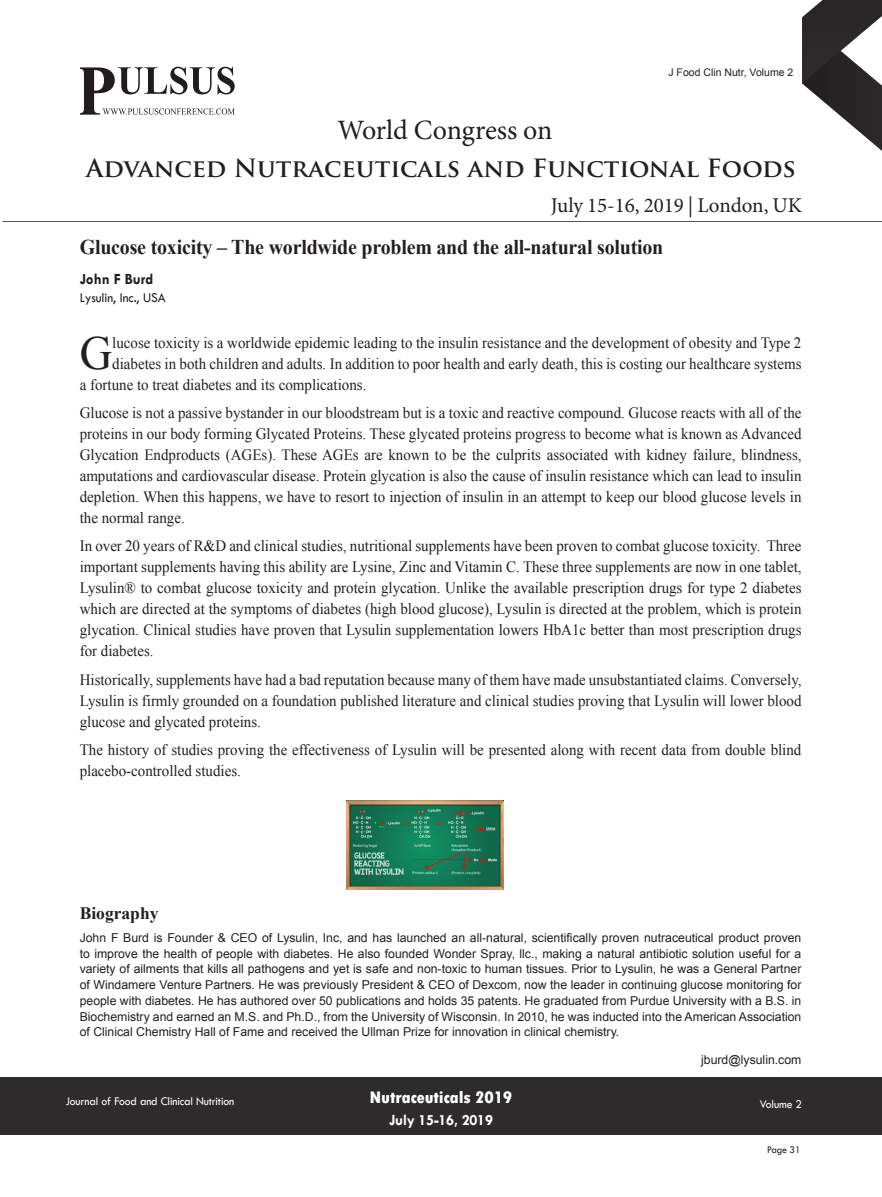
<style>
.page{position:relative;width:882px;height:1197px;background:#fff}
.page>*{position:absolute;margin:0;border:0;box-sizing:border-box;transform-origin:0 0}
.Bio_Heading{font:47.43px "Times New Roman";color:#231f20;scale:.95 1}
.t1{font:28px "Minion Pro";letter-spacing:-.005em;color:#231f20}
.t2{font:700 24.5px "Trajan Pro";color:#231f20}
.t3{font:700 21px "Times New Roman";letter-spacing:-.01em;color:#231f20;scale:.95 1}
.t4{font:21px "Minion Pro";color:#231f20}
.t5{font:800 condensed 17.5px "Tw Cen";letter-spacing:-.01em;color:#fff;scale:1.1 1}
.Bio_Heading-2{font:700 17.5px "Times New Roman";color:#231f20}
.Bio_Heading-3{font:15.75px/21px "Times New Roman";color:#231f20;text-align:justify;scale:.95 1}
.t6{font:700 15.75px "Tw Cen";letter-spacing:-.01em;color:#fff;scale:.95 1}
.Name{font:700 15.75px "Tw Cen";color:#231f20;scale:.95 1}
.Affiliation{font:14px "Tw Cen";color:#231f20;scale:.95 1}
.Biography{font:12.25px/15.8px "Arial";color:#231f20;text-align:justify}
.t7{font:12.25px "Tw Cen";letter-spacing:-.01em;color:#fff;scale:.95 1}
.t8{font:10.5px "Arial";color:#231f20}
.t9{font:10.5px "Tw Cen";letter-spacing:-.02em;color:#231f20;scale:.95 1}
</style>
<div class="page">
<svg style="left:802px;top:0;width:80px;height:151px"></svg>
<div style="left:0;top:1077px;width:882px;height:58px;background:#2e2b2c"></div>
<svg style="left:80px;top:67px;width:155px;height:48px"></svg>
<hr style="left:3px;top:221px;width:879px;height:1px;background:#6d4e38">
<img style="left:346px;top:801px;width:158px;height:89px">
<h2 class="t1" style="left:338px;top:111px;width:216px">World Congress on</h2>
<p class="t8" style="left:668px;top:65px;width:126px">J Food Clin Nutr, Volume 2</p>
<h3 class="t2" style="left:86px;top:153px;width:711px">Advanced Nutraceuticals and Functional Foods</h3>
<h3 class="t4" style="left:551px;top:191px;width:253px">July 15-16, 2019 | London, UK</h3>
<p class="t3" style="left:80px;top:233px;width:616px">Glucose toxicity – The worldwide problem and the all-natural solution</p>
<p class="Name" style="left:80px;top:270px;width:79px">John F Burd</p>
<p class="Affiliation" style="left:80px;top:289px;width:92px">Lysulin, Inc., USA</p>
<p class="Bio_Heading" style="left:80px;top:321px;width:36px">G</p>
<p class="Bio_Heading-3" style="left:112px;top:332px;width:727px">lucose toxicity is a worldwide epidemic leading to the insulin resistance and the development of obesity and Type 2</p>
<p class="Bio_Heading-3" style="left:112px;top:353px;width:727px">diabetes in both children and adults. In addition to poor health and early death, this is costing our healthcare systems</p>
<p class="Bio_Heading-3" style="left:80px;top:374px;width:303px">a fortune to treat diabetes and its complications.</p>
<p class="Bio_Heading-3" style="left:80px;top:402px;width:761px">Glucose is not a passive bystander in our bloodstream but is a toxic and reactive compound. Glucose reacts with all of the proteins in our body forming Glycated Proteins. These glycated proteins progress to become what is known as Advanced Glycation Endproducts (AGEs). These AGEs are known to be the culprits associated with kidney failure, blindness, amputations and cardiovascular disease. Protein glycation is also the cause of insulin resistance which can lead to insulin depletion. When this happens, we have to resort to injection of insulin in an attempt to keep our blood glucose levels in the normal range.</p>
<p class="Bio_Heading-3" style="left:80px;top:535px;width:761px">In over 20 years of R&amp;D and clinical studies, nutritional supplements have been proven to combat glucose toxicity. Three important supplements having this ability are Lysine, Zinc and Vitamin C. These three supplements are now in one tablet, Lysulin® to combat glucose toxicity and protein glycation. Unlike the available prescription drugs for type 2 diabetes which are directed at the symptoms of diabetes (high blood glucose), Lysulin is directed at the problem, which is protein glycation. Clinical studies have proven that Lysulin supplementation lowers HbA1c better than most prescription drugs for diabetes.</p>
<p class="Bio_Heading-3" style="left:80px;top:669px;width:761px">Historically, supplements have had a bad reputation because many of them have made unsubstantiated claims. Conversely, Lysulin is firmly grounded on a foundation published literature and clinical studies proving that Lysulin will lower blood glucose and glycated proteins.</p>
<p class="Bio_Heading-3" style="left:80px;top:739px;width:761px">The history of studies proving the effectiveness of Lysulin will be presented along with recent data from double blind placebo-controlled studies.</p>
<p class="Bio_Heading-2" style="left:80px;top:901px;width:80px">Biography</p>
<p class="Biography" style="left:80px;top:930px;width:723px">John F Burd is Founder &amp; CEO of Lysulin, Inc, and has launched an all-natural, scientifically proven nutraceutical product proven to improve the health of people with diabetes. He also founded Wonder Spray, llc., making a natural antibiotic solution useful for a variety of ailments that kills all pathogens and yet is safe and non-toxic to human tissues. Prior to Lysulin, he was a General Partner of Windamere Venture Partners. He was previously President &amp; CEO of Dexcom, now the leader in continuing glucose monitoring for people with diabetes. He has authored over 50 publications and holds 35 patents. He graduated from Purdue University with a B.S. in Biochemistry and earned an M.S. and Ph.D., from the University of Wisconsin. In 2010, he was inducted into the American Association of Clinical Chemistry Hall of Fame and received the Ullman Prize for innovation in clinical chemistry.</p>
<p class="Biography" style="left:701px;top:1052px;width:102px">jburd@lysulin.com</p>
<p class="t7" style="left:66px;top:1094px;width:179px">Journal of Food and Clinical Nutrition</p>
<p class="t5" style="left:370px;top:1087px;width:131px">Nutraceuticals 2019</p>
<p class="t6" style="left:389px;top:1111px;width:111px">July 15-16, 2019</p>
<p class="t7" style="left:760px;top:1097px;width:46px">Volume 2</p>
<p class="t9" style="left:767px;top:1143px;width:37px">Page 31</p>
</div>
